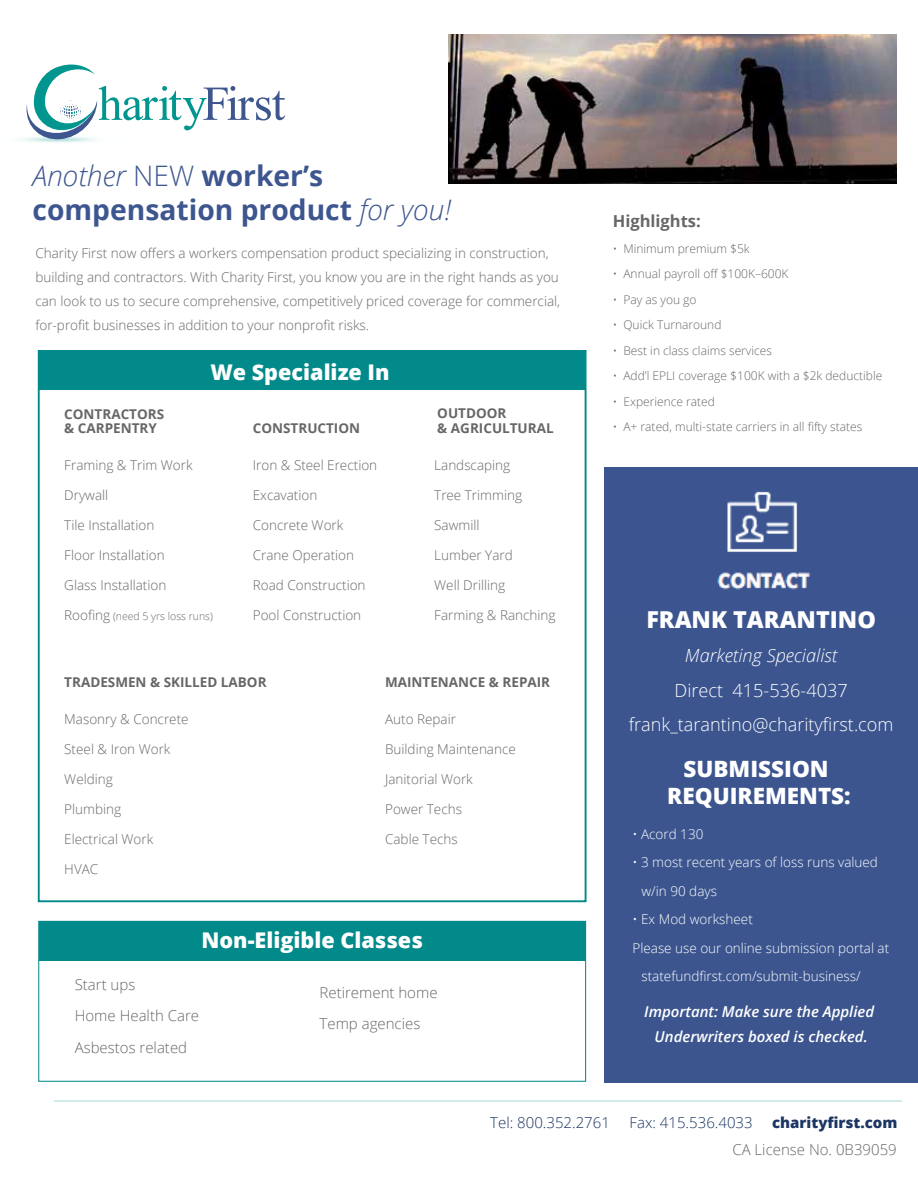
<style>
.page{position:relative;width:918px;height:1188px;background:#fff}
.page>*{position:absolute;margin:0;border:0;box-sizing:border-box;transform-origin:0 0}
.t1{font:700 28.2px/33.9px "Open Sans";color:#3d568f}
.t2{font:800 23.25px "Open Sans";color:#fff}
.t3{font:800 22.5px/27px "Open Sans";color:#fff;text-align:center}
.t4{font:800 21.6px "Open Sans";color:#fff}
.t5{font:300 18.15px/34.2px "Open Sans";color:#fff;text-align:center}
.t6{font:italic 300 18.15px "Open Sans";color:#fff}
.t7{font:700 16.5px "Open Sans";color:#666767}
.t8{font:300 15px/31.5px "Open Sans";color:#666767}
.t9{font:italic 600 15px/25.5px "Open Sans";color:#fff;text-align:center}
.t10{font:300 15px "Open Sans";color:#1c3664}
.t11{font:800 15px "Open Sans";color:#1c3664}
.t12{font:300 13.5px/24px "Open Sans";color:#666767}
.t13{font:300 13.5px/28.5px "Open Sans";color:#fff}
.t14{font:700 13.5px/15px "Open Sans";color:#666767}
.t15{font:300 12px "Open Sans";color:#666767}
.t16{font:300 10.5px "Open Sans";color:#666767}
.s1{font-weight:300;font-style:italic}
.s2{font-weight:300}
.s3{font-size:13.5px}
</style>
<div class="page">
<hr style="left:54px;top:1101px;width:848px;height:1px;background:#d1eaea">
<div style="left:604px;top:467px;width:314px;height:615px;background:#3c558f"></div>
<img style="left:717px;top:491px;width:94px;height:99px">
<svg style="left:26px;top:64px;width:259px;height:77px"></svg>
<img style="left:448px;top:34px;width:449px;height:150px">
<div style="left:38px;top:350px;width:549px;height:552px;background:#fff;border:2px solid #028a8a"></div>
<div style="left:39px;top:350px;width:547px;height:40px;background:#028a8a"></div>
<div style="left:38px;top:921px;width:548px;height:161px;background:#fff;border:1px solid #038a8a"></div>
<div style="left:39px;top:921px;width:547px;height:39px;background:#028a8a"></div>
<h1 class="t1" style="left:33px;top:158px;width:420px"><span class="s1">Another</span> <span class="s2">NEW</span> worker’s compensation product <span class="s1">for you!</span></h1>
<p class="t12" style="left:35px;top:241px;width:526px">Charity First now offers a workers compensation product specializing in construction, building and contractors. With Charity First, you know you are in the right hands as you can look to us to secure comprehensive, competitively priced coverage for commercial, for-profit businesses in addition to your nonprofit risks.</p>
<p class="t14" style="left:64px;top:406px;width:101px">CONTRACTORS &amp; CARPENTRY</p>
<h3 class="t4" style="left:210px;top:355px;width:181px">We Specialize In</h3>
<p class="t14" style="left:253px;top:421px;width:109px">CONSTRUCTION</p>
<p class="t12" style="left:64px;top:453px;width:130px">Framing &amp; Trim Work</p>
<p class="t12" style="left:64px;top:483px;width:45px">Drywall</p>
<p class="t12" style="left:64px;top:513px;width:92px">Tile Installation</p>
<p class="t12" style="left:64px;top:543px;width:102px">Floor Installation</p>
<p class="t12" style="left:64px;top:573px;width:104px">Glass Installation</p>
<p class="t16" style="left:64px;top:609px;width:150px"><span class="s3">Roofing</span> (need 5 yrs loss runs)</p>
<p class="t12" style="left:253px;top:453px;width:126px">Iron &amp; Steel Erection</p>
<p class="t12" style="left:253px;top:483px;width:66px">Excavation</p>
<p class="t12" style="left:253px;top:513px;width:92px">Concrete Work</p>
<p class="t12" style="left:253px;top:543px;width:103px">Crane Operation</p>
<p class="t12" style="left:253px;top:573px;width:114px">Road Construction</p>
<p class="t12" style="left:253px;top:603px;width:110px">Pool Construction</p>
<p class="t14" style="left:437px;top:406px;width:118px">OUTDOOR<br>&amp; AGRICULTURAL</p>
<p class="t12" style="left:434px;top:452px;width:78px">Landscaping</p>
<p class="t12" style="left:434px;top:482px;width:89px">Tree Trimming</p>
<p class="t12" style="left:434px;top:512px;width:47px">Sawmill</p>
<p class="t12" style="left:434px;top:542px;width:80px">Lumber Yard</p>
<p class="t12" style="left:434px;top:572px;width:73px">Well Drilling</p>
<p class="t12" style="left:434px;top:602px;width:123px">Farming &amp; Ranching</p>
<p class="t14" style="left:64px;top:674px;width:204px">TRADESMEN &amp; SKILLED LABOR</p>
<p class="t12" style="left:64px;top:707px;width:126px">Masonry &amp; Concrete</p>
<p class="t12" style="left:64px;top:737px;width:108px">Steel &amp; Iron Work</p>
<p class="t12" style="left:64px;top:767px;width:50px">Welding</p>
<p class="t12" style="left:64px;top:797px;width:58px">Plumbing</p>
<p class="t12" style="left:64px;top:827px;width:91px">Electrical Work</p>
<p class="t12" style="left:64px;top:857px;width:35px">HVAC</p>
<p class="t14" style="left:385px;top:674px;width:167px">MAINTENANCE &amp; REPAIR</p>
<p class="t12" style="left:385px;top:707px;width:72px">Auto Repair</p>
<p class="t12" style="left:385px;top:737px;width:132px">Building Maintenance</p>
<p class="t12" style="left:385px;top:767px;width:89px">Janitorial Work</p>
<p class="t12" style="left:385px;top:797px;width:78px">Power Techs</p>
<p class="t12" style="left:385px;top:827px;width:74px">Cable Techs</p>
<h3 class="t4" style="left:201px;top:924px;width:223px">Non-Eligible Classes</h3>
<p class="t8" style="left:75px;top:968px;width:126px">Start ups<br>Home Health Care<br>Asbestos related</p>
<p class="t8" style="left:320px;top:976px;width:120px">Retirement home<br>Temp agencies</p>
<p class="t7" style="left:613px;top:210px;width:90px">Highlights:</p>
<p class="t15" style="left:613px;top:240px;width:139px">• Minimum premium $5k</p>
<p class="t15" style="left:613px;top:266px;width:177px">• Annual payroll off $100K–600K</p>
<p class="t15" style="left:613px;top:291px;width:85px">• Pay as you go</p>
<p class="t15" style="left:613px;top:317px;width:110px">• Quick Turnaround</p>
<p class="t15" style="left:613px;top:342px;width:161px">• Best in class claims services</p>
<p class="t15" style="left:613px;top:368px;width:271px">• Add’l EPLI coverage $100K with a $2k deductible</p>
<p class="t15" style="left:613px;top:393px;width:104px">• Experience rated</p>
<p class="t15" style="left:613px;top:419px;width:251px">• A+ rated, multi-state carriers in all fifty states</p>
<h2 class="t2" style="left:646px;top:602px;width:231px">FRANK TARANTINO</h2>
<h3 class="t6" style="left:685px;top:643px;width:154px">Marketing Specialist</h3>
<h3 class="t5" style="left:629px;top:672px;width:266px">Direct 415-536-4037 frank_tarantino@charityfirst.com</h3>
<h3 class="t3" style="left:667px;top:755px;width:185px">SUBMISSION<br>REQUIREMENTS:</h3>
<p class="t13" style="left:632px;top:819px;width:72px">• Acord 130</p>
<p class="t13" style="left:642px;top:848px;width:238px;text-indent:-9px">• 3 most recent years of loss runs valued w/in 90 days</p>
<p class="t13" style="left:632px;top:905px;width:122px">• Ex Mod worksheet</p>
<p class="t13" style="left:632px;top:933px;width:258px">Please use our online submission portal at</p>
<p class="t13" style="left:642px;top:962px;width:221px">statefundfirst.com/submit-business/</p>
<p class="t9" style="left:644px;top:998px;width:231px">Important: Make sure the Applied<br>Underwriters boxed is checked.</p>
<p class="t10" style="left:490px;top:1112px;width:121px">Tel: 800.352.2761</p>
<p class="t10" style="left:630px;top:1112px;width:125px">Fax: 415.536.4033</p>
<p class="t11" style="left:772px;top:1111px;width:127px">charityfirst.com</p>
<p class="t8" style="left:732px;top:1133px;width:166px">CA License No. 0B39059</p>
</div>
